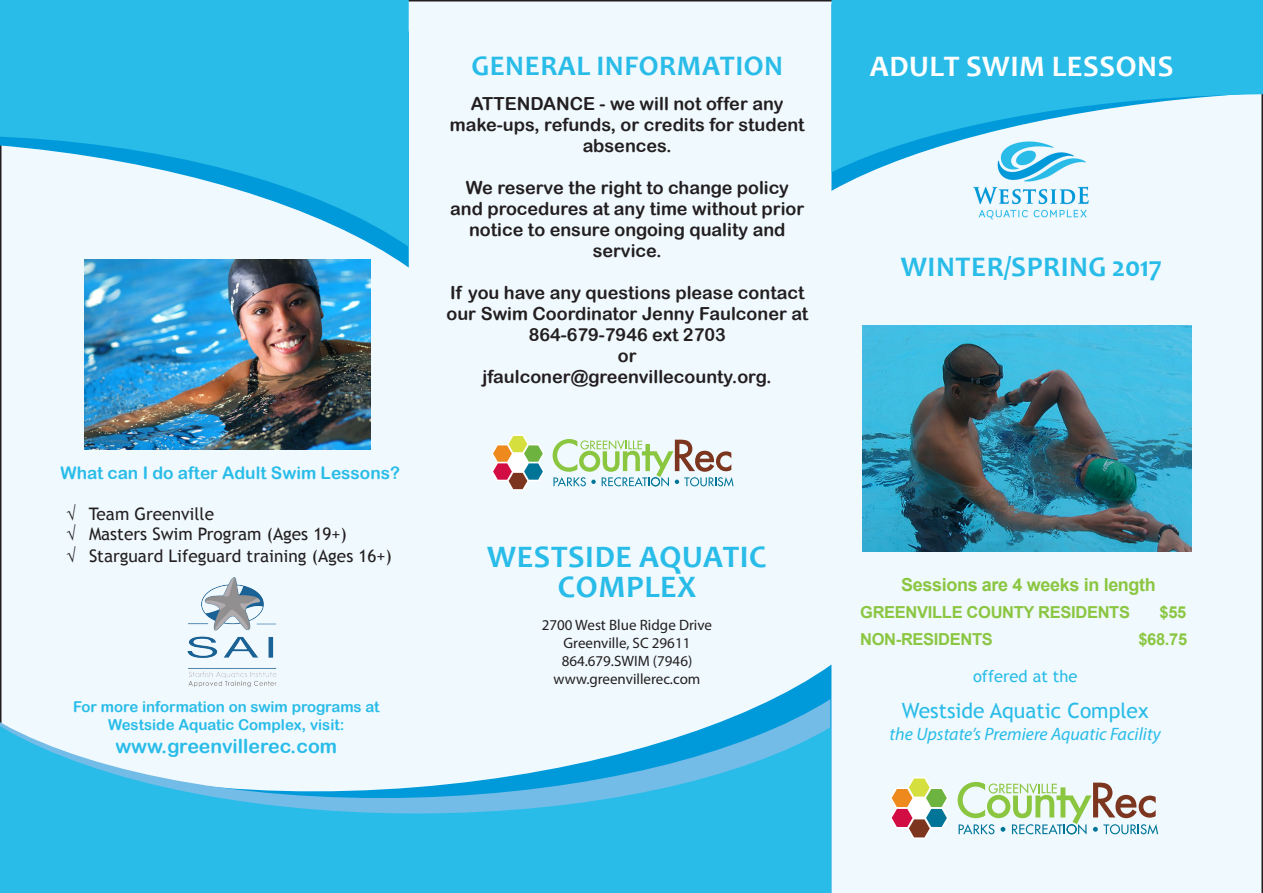
<style>
.page{position:relative;width:1263px;height:893px;background:#f0f9fe}
.page>*{position:absolute;margin:0;border:0;box-sizing:border-box;transform-origin:0 0}
.t1{font:700 31.5px "Candara";letter-spacing:.02em;color:#29bce8}
.t2{font:700 30px "Candara";letter-spacing:.02em;color:#fff}
.t3{font:700 28.5px "Candara";letter-spacing:.02em;color:#29bce8}
.t4{font:21px "Trebuchet MS";color:#29bce8}
.t5{font:19.5px "Arial Rounded MT Bold";color:#29bce8}
.t6{font:18px/21px "Arial Rounded MT Bold";color:#231f20;text-align:center}
.t7{font:italic 18px "Myriad Pro";color:#29bce8}
.t8{font:700 18px "Arial";letter-spacing:-.02em;color:#8bc642}
.t9{font:17.25px "Trebuchet MS";color:#231f20}
.t10{font:17.25px "Arial Rounded MT Bold";color:#29bce8}
.t11{font:700 16.5px "Arial";letter-spacing:-.02em;color:#8bc642}
.t12{font:16.5px "Trebuchet MS";color:#29bce8}
.t13{font:15px "Myriad Pro";color:#231f20}
.t14{font:15px/18px "Arial Rounded MT Bold";color:#29bce8;text-align:center}
.s1{font-family:"Minion Pro"}
</style>
<div class="page">
<img style="left:941px;top:191px;width:178px;height:44px">
<svg style="left:831px;top:172px;width:432px;height:19px;fill:#f0f9fe"></svg>
<svg style="left:831px;top:0;width:432px;height:172px;fill:#29bce8"></svg>
<div style="left:0;top:664px;width:831px;height:54px;background:#f0f9fe"></div>
<svg style="left:0;top:699px;width:830px;height:19px;fill:#f0f9fe"></svg>
<svg style="left:0;top:718px;width:831px;height:175px;fill:#29bce8"></svg>
<img style="left:862px;top:326px;width:329px;height:226px">
<svg style="left:0;top:247px;width:409px;height:21px;fill:#f0f9fe"></svg>
<svg style="left:0;top:0;width:409px;height:247px;fill:#29bce8"></svg>
<img style="left:84px;top:260px;width:286px;height:190px">
<svg style="left:491px;top:435px;width:54px;height:56px"></svg>
<svg style="left:553px;top:439px;width:180px;height:47px"></svg>
<svg style="left:890px;top:777px;width:59px;height:62px"></svg>
<svg style="left:958px;top:782px;width:200px;height:52px"></svg>
<img style="left:186px;top:578px;width:92px;height:110px">
<p class="t10" style="left:61px;top:463px;width:341px">What can I do after Adult Swim Lessons?</p>
<p class="t9" style="left:67px;top:503px;width:149px"><span class="s1">√</span> Team Greenville</p>
<p class="t9" style="left:67px;top:524px;width:282px"><span class="s1">√</span> Masters Swim Program (Ages 19+)</p>
<p class="t9" style="left:67px;top:546px;width:327px"><span class="s1">√</span> Starguard Lifeguard training (Ages 16+)</p>
<p class="t14" style="left:73px;top:697px;width:308px">For more information on swim programs at<br>Westside Aquatic Complex, visit:</p>
<p class="t5" style="left:115px;top:734px;width:223px">www.greenvillerec.com</p>
<p class="t3" style="left:471px;top:48px;width:313px">GENERAL INFORMATION</p>
<p class="t6" style="left:450px;top:92px;width:356px">ATTENDANCE - we will not offer any make-ups, refunds, or credits for student absences.</p>
<p class="t6" style="left:450px;top:176px;width:355px">We reserve the right to change policy and procedures at any time without prior notice to ensure ongoing quality and service.</p>
<p class="t6" style="left:450px;top:281px;width:356px">If you have any questions please contact</p>
<p class="t6" style="left:446px;top:302px;width:363px">our Swim Coordinator Jenny Faulconer at</p>
<p class="t6" style="left:529px;top:323px;width:198px">864-679-7946 ext 2703</p>
<p class="t6" style="left:618px;top:344px;width:20px">or</p>
<p class="t6" style="left:483px;top:365px;width:291px">jfaulconer@greenvillecounty.org.</p>
<p class="t2" style="left:870px;top:47px;width:305px">ADULT SWIM LESSONS</p>
<p class="t3" style="left:901px;top:249px;width:262px">WINTER/SPRING 2017</p>
<p class="t1" style="left:487px;top:537px;width:281px">WESTSIDE AQUATIC</p>
<p class="t1" style="left:558px;top:567px;width:140px">COMPLEX</p>
<p class="t13" style="left:542px;top:615px;width:172px">2700 West Blue Ridge Drive</p>
<p class="t13" style="left:564px;top:633px;width:128px">Greenville, SC 29611</p>
<p class="t13" style="left:562px;top:651px;width:132px">864.679.SWIM (7946)</p>
<p class="t13" style="left:553px;top:669px;width:148px">www.greenvillerec.com</p>
<p class="t12" style="left:973px;top:667px;width:106px">offered at the</p>
<p class="t4" style="left:902px;top:699px;width:248px">Westside Aquatic Complex</p>
<p class="t7" style="left:890px;top:723px;width:273px">the Upstate’s Premiere Aquatic Facility</p>
<p class="t8" style="left:901px;top:572px;width:256px">Sessions are 4 weeks in length</p>
<p class="t11" style="left:860px;top:601px;width:271px">GREENVILLE COUNTY RESIDENTS</p>
<p class="t11" style="left:1159px;top:601px;width:28px">$55</p>
<p class="t11" style="left:860px;top:628px;width:134px">NON-RESIDENTS</p>
<p class="t11" style="left:1138px;top:628px;width:50px">$68.75</p>
</div>
